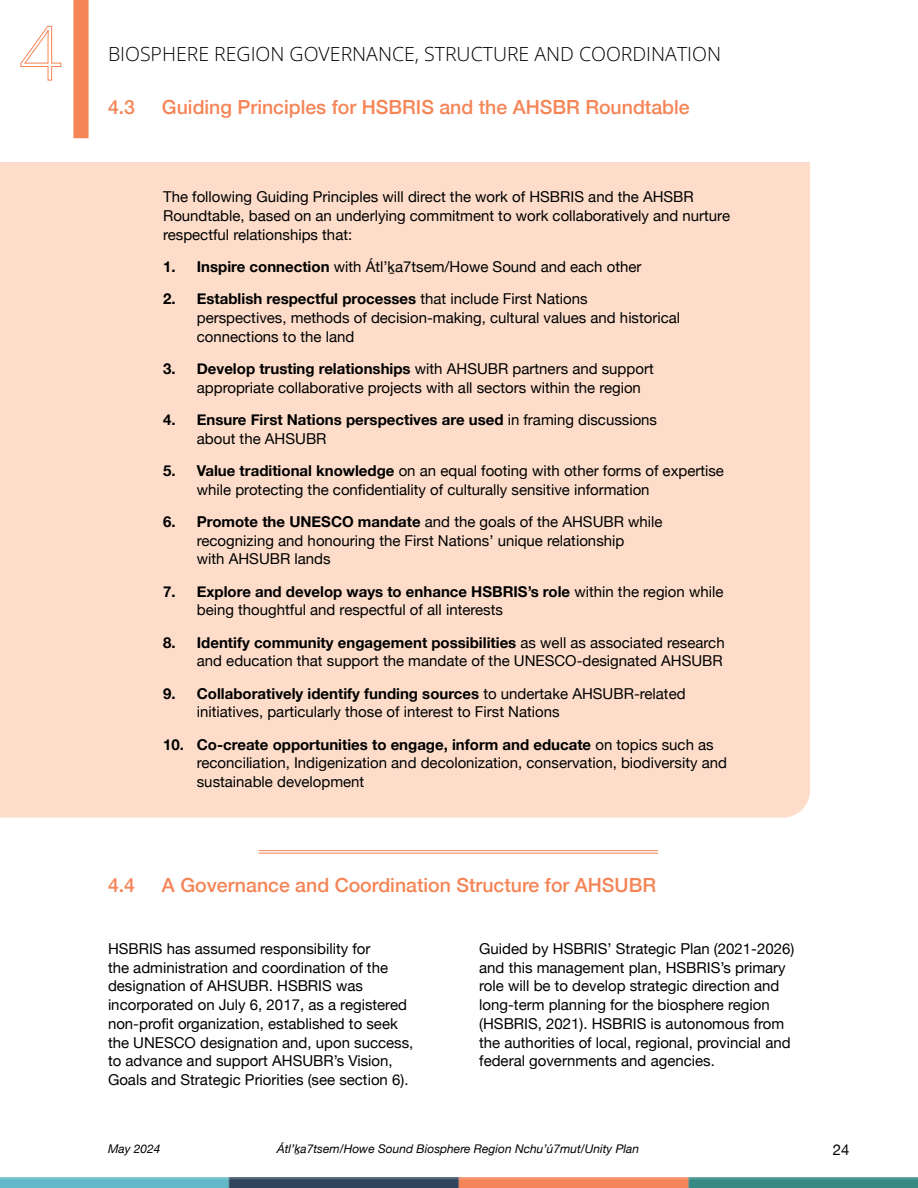
<style>
.page{position:relative;width:918px;height:1188px;background:#fff}
.page>*{position:absolute;margin:0;border:0;box-sizing:border-box;transform-origin:0 0}
.t1{font:500 19.5px "Helvetica Neue";color:#f58557}
.t2{font:300 19.5px "Open Sans";color:#000}
.t3{font:15px/18.8px "Helvetica Neue";color:#000}
.t4{font:700 15px/18.8px "Helvetica Neue";color:#000}
.t5{font:italic 12px "Helvetica Neue";color:#000}
.s1{font-weight:700}
.s2{font-weight:400}
</style>
<div class="page">
<img style="left:0;top:1178px;width:918px;height:10px">
<svg style="left:73px;top:0;width:16px;height:138px"></svg>
<div style="left:0;top:162px;width:810px;height:656px;background:#fdddca"></div>
<hr style="left:259px;top:850px;width:399px;height:1px;background:#f58557">
<hr style="left:259px;top:853px;width:399px;height:1px;background:#f58557">
<svg style="left:20px;top:26px;width:42px;height:55px"></svg>
<h1 class="t2" style="left:108px;top:41px;width:615px">BIOSPHERE REGION GOVERNANCE, STRUCTURE AND COORDINATION</h1>
<h1 class="t1" style="left:108px;top:91px;width:29px">4.3</h1>
<h1 class="t1" style="left:162px;top:91px;width:529px">Guiding Principles for HSBRIS and the AHSBR Roundtable</h1>
<p class="t3" style="left:163px;top:188px;width:569px">The following Guiding Principles will direct the work of HSBRIS and the AHSBR<br>Roundtable, based on an underlying commitment to work collaboratively and nurture respectful relationships that:</p>
<p class="t3" style="left:163px;top:258px;width:480px"><span class="s1">1. Inspire connection</span> with Átl’ḵa7tsem/Howe Sound and each other</p>
<p class="t3" style="left:197px;top:290px;width:485px;text-indent:-34px"><span class="s1">2. Establish respectful processes</span> that include First Nations perspectives, methods of decision-making, cultural values and historical connections to the land</p>
<p class="t3" style="left:197px;top:360px;width:458px;text-indent:-34px"><span class="s1">3. Develop trusting relationships</span> with AHSUBR partners and support appropriate collaborative projects with all sectors within the region</p>
<p class="t4" style="left:197px;top:411px;width:462px;text-indent:-34px">4. Ensure First Nations perspectives are used <span class="s2">in framing discussions about the AHSUBR</span></p>
<p class="t3" style="left:197px;top:462px;width:529px;text-indent:-34px"><span class="s1">5. Value traditional knowledge</span> on an equal footing with other forms of expertise while protecting the confidentiality of culturally sensitive information</p>
<p class="t3" style="left:197px;top:513px;width:467px;text-indent:-34px"><span class="s1">6. Promote the UNESCO mandate</span> and the goals of the AHSUBR while recognizing and honouring the First Nations’ unique relationship<br>with AHSUBR lands</p>
<p class="t3" style="left:197px;top:583px;width:528px;text-indent:-34px"><span class="s1">7. Explore and develop ways to enhance HSBRIS’s role</span> within the region while being thoughtful and respectful of all interests</p>
<p class="t3" style="left:163px;top:634px;width:563px;text-align:right"><span class="s1">8. Identify community engagement possibilities</span> as well as associated research and education that support the mandate of the UNESCO-designated AHSUBR</p>
<p class="t3" style="left:197px;top:685px;width:490px;text-indent:-34px"><span class="s1">9. Collaboratively identify funding sources</span> to undertake AHSUBR-related initiatives, particularly those of interest to First Nations</p>
<p class="t3" style="left:197px;top:736px;width:532px;text-indent:-34px"><span class="s1">10. Co-create opportunities to engage, inform and educate</span> on topics such as reconciliation, Indigenization and decolonization, conservation, biodiversity and sustainable development</p>
<h1 class="t1" style="left:108px;top:869px;width:29px">4.4</h1>
<h1 class="t1" style="left:162px;top:869px;width:496px">A Governance and Coordination Structure for AHSUBR</h1>
<p class="t3" style="left:108px;top:940px;width:307px">HSBRIS has assumed responsibility for<br>the administration and coordination of the designation of AHSUBR. HSBRIS was incorporated on July 6, 2017, as a registered non-profit organization, established to seek the UNESCO designation and, upon success, to advance and support AHSUBR’s Vision, Goals and Strategic Priorities (see section 6).</p>
<p class="t3" style="left:479px;top:940px;width:317px">Guided by HSBRIS’ Strategic Plan (2021-2026) and this management plan, HSBRIS’s primary role will be to develop strategic direction and long-term planning for the biosphere region (HSBRIS, 2021). HSBRIS is autonomous from the authorities of local, regional, provincial and federal governments and agencies.</p>
<p class="t5" style="left:108px;top:1140px;width:54px">May 2024</p>
<p class="t5" style="left:277px;top:1140px;width:364px">Átl’ḵa7tsem/Howe Sound Biosphere Region Nchu’ú7mut/Unity Plan</p>
<p class="t3" style="left:833px;top:1141px;width:18px">24</p>
</div>
